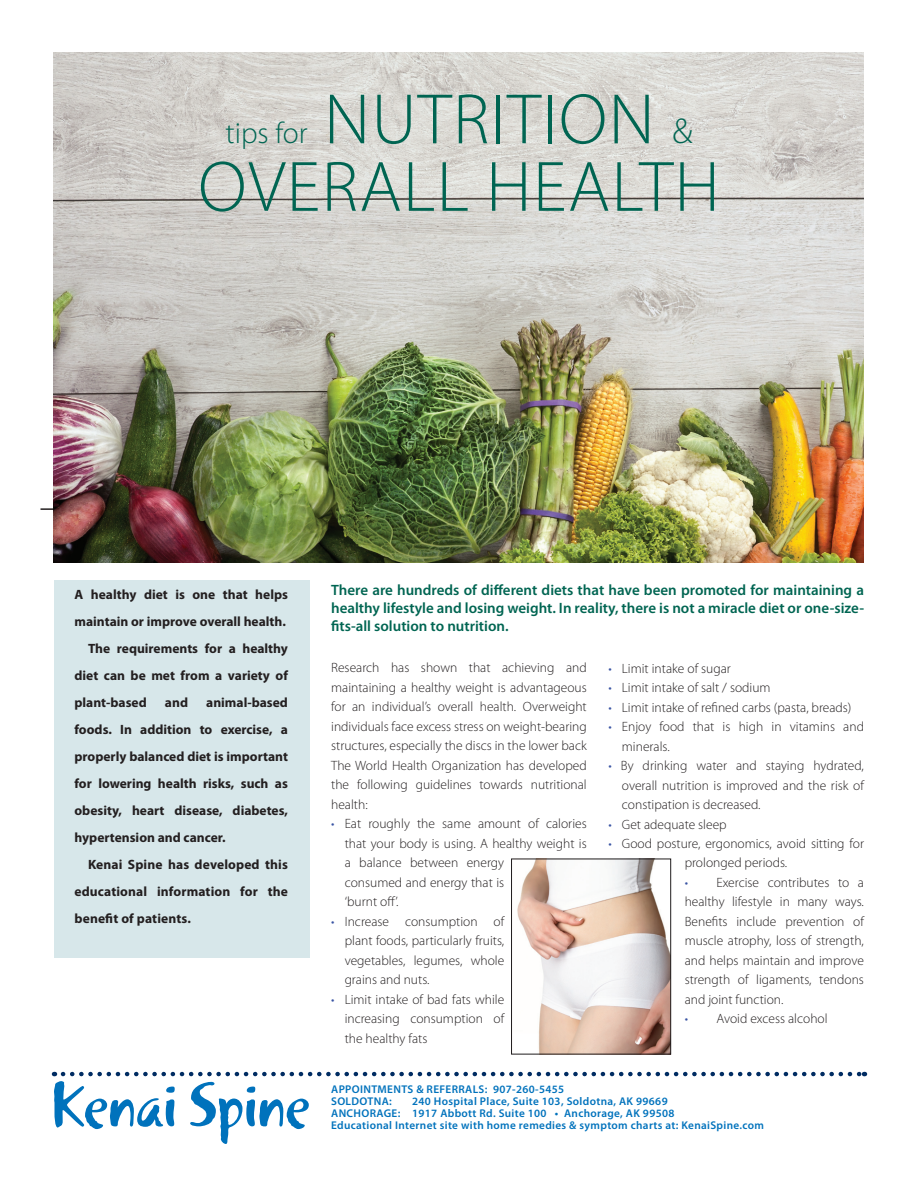
<style>
.page{position:relative;width:918px;height:1188px;background:#fff}
.page>*{position:absolute;margin:0;border:0;box-sizing:border-box;transform-origin:0 0}
.t1{font:300 72px/67.5px "Myriad Pro";letter-spacing:.02em;color:#006552;text-align:right}
.t2{font:300 30px "Myriad Pro";color:#006552}
.t3{font:600 15px/18px "Myriad Pro";color:#006552;text-align:justify}
.t4{font:300 13.5px/19.5px "Myriad Pro";color:#231f20;text-align:justify}
.t5{font:700 13.5px/27px "Myriad Pro";color:#231f20;text-align:justify}
.t6{font:600 11.25px/12px "Myriad Pro";letter-spacing:.03em;color:#0072bc}
.s1{font-size:36px}
.s2{color:#3853a3}
</style>
<div class="page">
<div style="left:54px;top:581px;width:256px;height:377px;background:#d7e7ea"></div>
<hr style="left:40px;top:508px;width:510px;height:2px;background:#231f20">
<img style="left:54px;top:53px;width:810px;height:509px">
<img style="left:517px;top:860px;width:152px;height:193px">
<div style="left:511px;top:858px;width:160px;height:197px;border:1px solid #231f20"></div>
<svg style="left:54px;top:1072px;width:811px;height:72px"></svg>
<h1 class="t1" style="left:198px;top:85px;width:496px">NUTRITION <span class="s1">&amp;<br></span>Overall Health</h1>
<h2 class="t2" style="left:226px;top:115px;width:84px">tips for</h2>
<p class="t5" style="left:75px;top:581px;width:215px">A healthy diet is one that helps</p>
<p class="t5" style="left:75px;top:608px;width:213px">maintain or improve overall health.</p>
<p class="t5" style="left:88px;top:635px;width:201px">The requirements for a healthy</p>
<p class="t5" style="left:75px;top:662px;width:215px">diet can be met from a variety of</p>
<p class="t5" style="left:75px;top:689px;width:74px">plant-based</p>
<p class="t5" style="left:165px;top:689px;width:25px">and</p>
<p class="t5" style="left:75px;top:689px;width:215px;text-indent:132px">animal-based foods. In addition to exercise, a properly balanced diet is important for lowering health risks, such as obesity, heart disease, diabetes, hypertension and cancer.</p>
<p class="t5" style="left:75px;top:851px;width:215px;text-indent:14px">Kenai Spine has developed this educational information for the benefit of patients.</p>
<p class="t3" style="left:331px;top:581px;width:534px">There are hundreds of different diets that have been promoted for maintaining a healthy lifestyle and losing weight. In reality, there is not a miracle diet or one-size&shy;fits-all solution to nutrition.</p>
<p class="t4" style="left:331px;top:658px;width:257px">Research has shown that achieving and maintaining a healthy weight is advantageous for an individual’s overall health. Overweight individuals face excess stress on weight-bearing structures, especially the discs in the lower back The World Health Organization has developed the following guidelines towards nutritional health:</p>
<p class="t4" style="left:345px;top:814px;width:244px;text-align:left;text-indent:-14px"><span class="s2">•</span> Eat roughly the same amount of calories that your body is using. A healthy weight is a balance between energy<br>consumed and energy that is<br>‘burnt off’.</p>
<p class="t4" style="left:345px;top:911px;width:161px;text-indent:-14px"><span class="s2">•</span> Increase consumption of plant foods, particularly fruits, vegetables, legumes, whole grains and nuts.</p>
<p class="t4" style="left:345px;top:989px;width:161px;text-indent:-14px"><span class="s2">•</span> Limit intake of bad fats while increasing consumption of the healthy fats</p>
<p class="t4" style="left:608px;top:658px;width:124px"><span class="s2">•</span> Limit intake of sugar</p>
<p class="t4" style="left:608px;top:678px;width:164px"><span class="s2">•</span> Limit intake of salt / sodium</p>
<p class="t4" style="left:608px;top:697px;width:245px"><span class="s2">•</span> Limit intake of refined carbs (pasta, breads)</p>
<p class="t4" style="left:622px;top:717px;width:244px;text-indent:-14px"><span class="s2">•</span> Enjoy food that is high in vitamins and minerals.</p>
<p class="t4" style="left:622px;top:756px;width:244px;text-indent:-14px"><span class="s2">•</span> By drinking water and staying hydrated, overall nutrition is improved and the risk of constipation is decreased.</p>
<p class="t4" style="left:608px;top:814px;width:120px"><span class="s2">•</span> Get adequate sleep</p>
<p class="t4" style="left:608px;top:834px;width:257px;text-align:center"><span class="s2">•</span> Good posture, ergonomics, avoid sitting for prolonged periods.</p>
<p class="t4" style="left:685px;top:873px;width:181px"><span class="s2">•</span> Exercise contributes to a healthy lifestyle in many ways.<br>Benefits include prevention of muscle atrophy, loss of strength, and helps maintain and improve strength of ligaments, tendons and joint function.</p>
<p class="t4" style="left:685px;top:1009px;width:144px"><span class="s2">•</span> Avoid excess alcohol</p>
<p class="t6" style="left:331px;top:1083px;width:235px">APPOINTMENTS &amp; REFERRALS: 907-260-5455<br>SOLDOTNA:</p>
<p class="t6" style="left:331px;top:1095px;width:434px;text-indent:81px">240 Hospital Place, Suite 103, Soldotna, AK 99669<br>ANCHORAGE: 1917 Abbott Rd. Suite 100 • Anchorage, AK 99508<br>Educational Internet site with home remedies &amp; symptom charts at: KenaiSpine.com</p>
</div>
